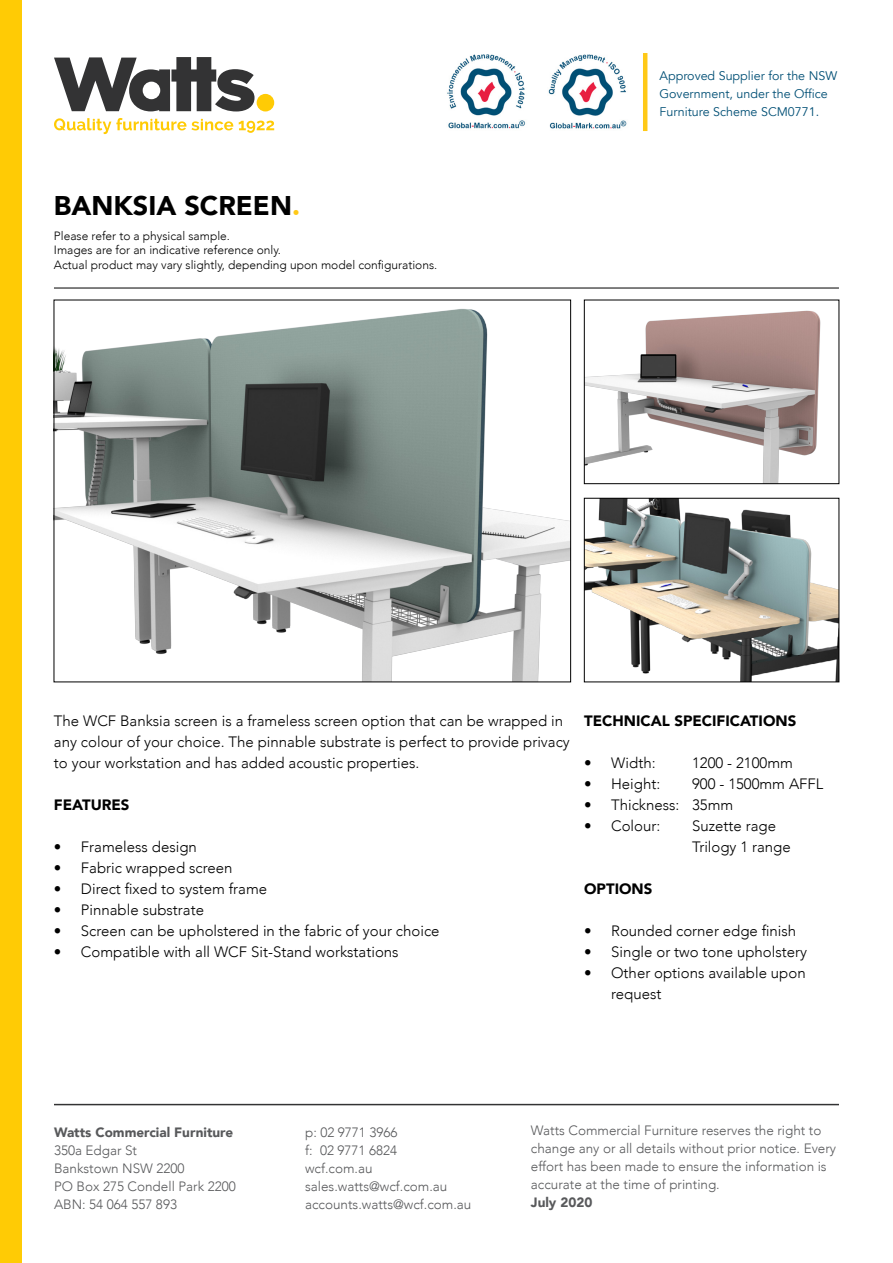
<style>
.page{position:relative;width:893px;height:1263px;background:#fff}
.page>*{position:absolute;margin:0;border:0;box-sizing:border-box;transform-origin:0 0}
.t1{font:900 27px "Avenir";color:#000}
.t2{font:300 15px/21px "Avenir";color:#000}
.t3{font:900 15px "Avenir";color:#000}
.t4{font:300 13.5px/18px "Avenir";color:#58595b}
.t5{font:900 13.5px "Avenir";color:#58595b}
.t6{font:12.45px/18px "Avenir";color:#004f75}
.t7{font:300 12px/14.4px "Avenir";color:#000}
.s1{color:#ffc917}
</style>
<div class="page">
<div style="left:0;top:0;width:21px;height:1263px;background:#ffcb05"></div>
<hr style="left:54px;top:1104px;width:785px;height:1px;background:#333334">
<svg style="left:54px;top:118px;width:220px;height:16px"></svg>
<div style="left:257px;top:94px;width:17px;height:17px;background:#ffcb05;border-radius:50%"></div>
<svg style="left:54px;top:57px;width:200px;height:54px"></svg>
<img style="left:447px;top:54px;width:79px;height:75px">
<img style="left:548px;top:54px;width:79px;height:75px">
<hr style="left:643px;top:53px;width:4px;height:78px;background:#ffc917">
<hr style="left:54px;top:288px;width:785px;height:1px;background:#000">
<img style="left:56px;top:308px;width:513px;height:372px">
<img style="left:586px;top:310px;width:235px;height:172px">
<div style="left:584px;top:300px;width:255px;height:184px;border:1px solid #000"></div>
<img style="left:586px;top:500px;width:251px;height:180px">
<div style="left:584px;top:498px;width:255px;height:184px;border:1px solid #000"></div>
<h1 class="t1" style="left:54px;top:182px;width:247px">BANKSIA SCREEN<span class="s1">.</span></h1>
<p class="t7" style="left:54px;top:228px;width:385px">Please refer to a physical sample.<br>Images are for an indicative reference only.<br>Actual product may vary slightly, depending upon model configurations.</p>
<p class="t6" style="left:659px;top:67px;width:179px">Approved Supplier for the NSW<br>Government, under the Office<br>Furniture Scheme SCM0771.</p>
<p class="t2" style="left:54px;top:711px;width:517px">The WCF Banksia screen is a frameless screen option that can be wrapped in any colour of your choice. The pinnable substrate is perfect to provide privacy to your workstation and has added acoustic properties.</p>
<p class="t3" style="left:54px;top:792px;width:77px">FEATURES</p>
<p class="t2" style="left:54px;top:837px;width:144px">• Frameless design</p>
<p class="t2" style="left:54px;top:858px;width:180px">• Fabric wrapped screen</p>
<p class="t2" style="left:54px;top:879px;width:215px">• Direct fixed to system frame</p>
<p class="t2" style="left:54px;top:900px;width:152px">• Pinnable substrate</p>
<p class="t2" style="left:54px;top:921px;width:387px">• Screen can be upholstered in the fabric of your choice</p>
<p class="t2" style="left:54px;top:942px;width:346px">• Compatible with all WCF Sit-Stand workstations</p>
<p class="t3" style="left:584px;top:708px;width:214px">TECHNICAL SPECIFICATIONS</p>
<p class="t2" style="left:584px;top:753px;width:73px">• Width:</p>
<p class="t2" style="left:692px;top:753px;width:102px">1200 - 2100mm</p>
<p class="t2" style="left:584px;top:774px;width:78px">• Height:</p>
<p class="t2" style="left:692px;top:774px;width:133px">900 - 1500mm AFFL</p>
<p class="t2" style="left:584px;top:795px;width:151px">• Thickness: 35mm</p>
<p class="t2" style="left:584px;top:816px;width:78px">• Colour:</p>
<p class="t2" style="left:692px;top:816px;width:100px">Suzette rage<br>Trilogy 1 range</p>
<p class="t3" style="left:584px;top:876px;width:70px">OPTIONS</p>
<p class="t2" style="left:584px;top:921px;width:214px">• Rounded corner edge finish</p>
<p class="t2" style="left:584px;top:942px;width:224px">• Single or two tone upholstery</p>
<p class="t2" style="left:611px;top:963px;width:196px;text-indent:-27px">• Other options available upon request</p>
<p class="t5" style="left:54px;top:1121px;width:181px">Watts Commercial Furniture</p>
<p class="t4" style="left:54px;top:1141px;width:183px">350a Edgar St<br>Bankstown NSW 2200<br>PO Box 275 Condell Park 2200<br>ABN: 54 064 557 893</p>
<p class="t4" style="left:305px;top:1123px;width:168px">p: 02 9771 3966<br>f: 02 9771 6824<br>wcf.com.au sales.watts@wcf.com.au accounts.watts@wcf.com.au</p>
<p class="t4" style="left:531px;top:1121px;width:307px">Watts Commercial Furniture reserves the right to change any or all details without prior notice. Every effort has been made to ensure the information is accurate at the time of printing.</p>
<p class="t5" style="left:531px;top:1191px;width:63px">July 2020</p>
</div>
